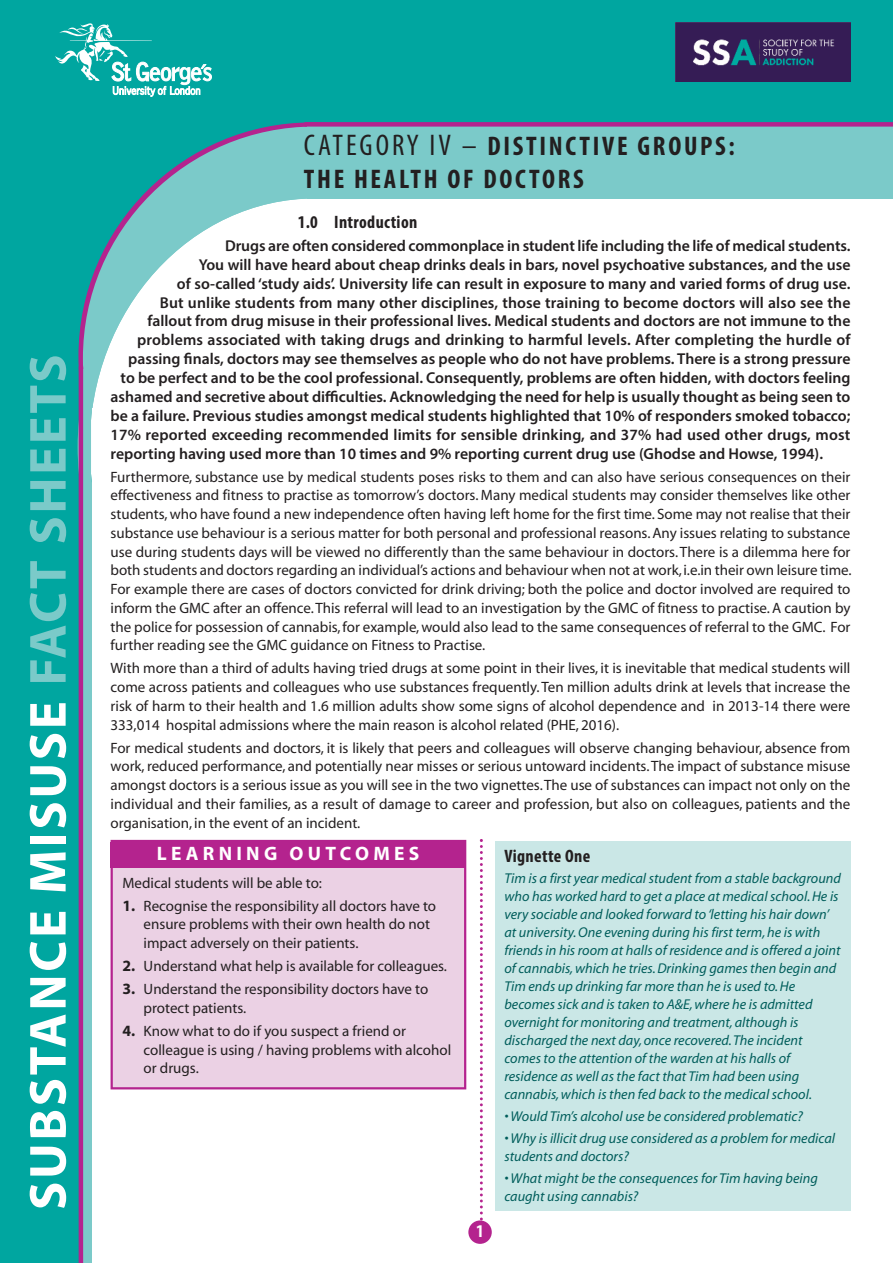
<style>
.page{position:relative;width:893px;height:1263px;background:#00a6a0}
.page>*{position:absolute;margin:0;border:0;box-sizing:border-box;transform-origin:0 0}
.t1{font:700 52.5px "Myriad";letter-spacing:.05em;color:#fff}
.t2{font:700 condensed 27px/33px "Myriad Pro";letter-spacing:.1em;color:#231f20}
.t3{font:700 19.5px "Myriad Pro";letter-spacing:.22em;color:#fff}
.t4{font:700 condensed 18px "Myriad Pro";letter-spacing:.02em;color:#231f20}
.t5{font:700 condensed 18px "Myriad Pro";color:#fff}
.t6{font:600 15.75px "Myriad Pro";color:#231f20}
.t7{font:15px/18.8px "Myriad";color:#231f20}
.t8{font:italic 14.25px/18px "Myriad";color:#005d5b}
.s1{color:#7bcac9}
.s2{font-weight:400;font-size:30px}
.s3{font-weight:700;font-size:15.75px}
</style>
<div class="page">
<svg style="left:55px;top:23px;width:157px;height:73px"></svg>
<svg style="left:152px;top:127px;width:155px;height:59px"></svg>
<svg style="left:78px;top:186px;width:229px;height:521px;background:#c9e6e8"></svg>
<div style="left:92px;top:408px;width:282px;height:855px;background:#fff"></div>
<div style="left:307px;top:126px;width:586px;height:75px;background:#7bcac9"></div>
<div style="left:304px;top:199px;width:589px;height:1064px;background:#fff"></div>
<svg style="left:83px;top:369px;width:8px;height:894px;background:#7cc4c7"></svg>
<svg style="left:480px;top:839px;width:3px;height:381px"></svg>
<div style="left:304px;top:122px;width:589px;height:5px;background:#b4238e"></div>
<hr style="left:79px;top:366px;width:4px;height:897px;background:#b4238e">
<div style="left:87px;top:490px;width:5px;height:773px;background:#7bcac9"></div>
<img style="left:676px;top:23px;width:174px;height:58px">
<div style="left:113px;top:842px;width:351px;height:245px;background:#ebd1e4"></div>
<div style="left:111px;top:840px;width:355px;height:249px;border:2px solid #b4238e"></div>
<div style="left:468px;top:1220px;width:24px;height:24px;background:#b4238e;border-radius:50%"></div>
<div style="left:111px;top:842px;width:355px;height:26px;background:#b4238e"></div>
<div style="left:495px;top:840px;width:355px;height:370px;background:#cae7e6"></div>
<h1 class="t1" style="left:28px;top:1210px;width:857px;rotate:-90deg">SUBSTANCE MISUSE <span class="s1">FACT SHEETS</span></h1>
<h2 class="t2" style="left:304px;top:132px;width:433px"><span class="s2">CATEGORY IV –</span> DISTINCTIVE GROUPS:<br>THE HEALTH OF DOCTORS</h2>
<p class="t4" style="left:298px;top:216px;width:121px">1.0 Introduction</p>
<p class="t6" style="left:225px;top:240px;width:627px">Drugs are often considered commonplace in student life including the life of medical students.</p>
<p class="t6" style="left:199px;top:259px;width:653px">You will have heard about cheap drinks deals in bars, novel psychoative substances, and the use</p>
<p class="t6" style="left:177px;top:278px;width:675px">of so-called ‘study aids’. University life can result in exposure to many and varied forms of drug use.</p>
<p class="t6" style="left:160px;top:296px;width:692px">But unlike students from many other disciplines, those training to become doctors will also see the</p>
<p class="t6" style="left:147px;top:315px;width:704px">fallout from drug misuse in their professional lives. Medical students and doctors are not immune to the</p>
<p class="t6" style="left:137px;top:334px;width:715px">problems associated with taking drugs and drinking to harmful levels. After completing the hurdle of</p>
<p class="t6" style="left:128px;top:353px;width:724px">passing finals, doctors may see themselves as people who do not have problems. There is a strong pressure</p>
<p class="t6" style="left:121px;top:371px;width:731px">to be perfect and to be the cool professional. Consequently, problems are often hidden, with doctors feeling</p>
<p class="t6" style="left:111px;top:391px;width:741px">ashamed and secretive about difficulties. Acknowledging the need for help is usually thought as being seen to</p>
<p class="t6" style="left:111px;top:410px;width:741px">be a failure. Previous studies amongst medical students highlighted that 10% of responders smoked tobacco;</p>
<p class="t6" style="left:111px;top:429px;width:741px">17% reported exceeding recommended limits for sensible drinking, and 37% had used other drugs, most</p>
<p class="t6" style="left:111px;top:447px;width:714px">reporting having used more than 10 times and 9% reporting current drug use (Ghodse and Howse, 1994).</p>
<p class="t7" style="left:111px;top:468px;width:742px;text-align:justify">Furthermore, substance use by medical students poses risks to them and can also have serious consequences on their effectiveness and fitness to practise as tomorrow’s doctors. Many medical students may consider themselves like other students,who have found a new independence often having left home for the first time. Some may not realise that their substance use behaviour is a serious matter for both personal and professional reasons.Any issues relating to substance use during students days will be viewed no differently than the same behaviour in doctors.There is a dilemma here for both students and doctors regarding an individual’s actions and behaviour when not at work,i.e.in their own leisure time.<br>For example there are cases of doctors convicted for drink driving; both the police and doctor involved are required to inform the GMC after an offence.This referral will lead to an investigation by the GMC of fitness to practise.A caution by the police for possession of cannabis,for example,would also lead to the same consequences of referral to the GMC. For further reading see the GMC guidance on Fitness to Practise.</p>
<p class="t7" style="left:111px;top:660px;width:741px;text-align:justify">With more than a third of adults having tried drugs at some point in their lives, it is inevitable that medical students will come across patients and colleagues who use substances frequently.Ten million adults drink at levels that increase the risk of harm to their health and 1.6 million adults show some signs of alcohol dependence and in 2013-14 there were 333,014 hospital admissions where the main reason is alcohol related (PHE, 2016).</p>
<p class="t7" style="left:111px;top:739px;width:741px;text-align:justify">For medical students and doctors, it is likely that peers and colleagues will observe changing behaviour, absence from work,reduced performance, and potentially near misses or serious untoward incidents.The impact of substance misuse amongst doctors is a serious issue as you will see in the two vignettes.The use of substances can impact not only on the individual and their families, as a result of damage to career and profession, but also on colleagues, patients and the organisation, in the event of an incident.</p>
<p class="t4" style="left:504px;top:850px;width:87px">Vignette One</p>
<p class="t8" style="left:504px;top:870px;width:338px">Tim is a first year medical student from a stable background who has worked hard to get a place at medical school.He is very sociable and looked forward to‘letting his hair down’ at university.One evening during his first term,he is with friends in his room at halls of residence and is offered a joint of cannabis,which he tries.Drinking games then begin and Tim ends up drinking far more than he is used to.He becomes sick and is taken to A&amp;E,where he is admitted overnight for monitoring and treatment,although is discharged the next day,once recovered.The incident comes to the attention of the warden at his halls of residence as well as the fact that Tim had been using cannabis,which is then fed back to the medical school.</p>
<p class="t8" style="left:504px;top:1108px;width:300px">• Would Tim’s alcohol use be considered problematic?</p>
<p class="t8" style="left:504px;top:1130px;width:332px">• Why is illicit drug use considered as a problem for medical students and doctors?</p>
<p class="t8" style="left:504px;top:1171px;width:315px">• What might be the consequences for Tim having being caught using cannabis?</p>
<h3 class="t3" style="left:157px;top:846px;width:264px">LEARNING OUTCOMES</h3>
<p class="t7" style="left:122px;top:874px;width:201px">Medical students will be able to:</p>
<p class="t7" style="left:144px;top:897px;width:294px;text-indent:-21px"><span class="s3">1.</span> Recognise the responsibility all doctors have to ensure problems with their own health do not impact adversely on their patients.</p>
<p class="t7" style="left:122px;top:958px;width:326px"><span class="s3">2.</span> Understand what help is available for colleagues.</p>
<p class="t7" style="left:144px;top:981px;width:286px;text-indent:-21px"><span class="s3">3.</span> Understand the responsibility doctors have to protect patients.</p>
<p class="t7" style="left:144px;top:1023px;width:309px;text-indent:-21px"><span class="s3">4.</span> Know what to do if you suspect a friend or colleague is using / having problems with alcohol or drugs.</p>
<p class="t5" style="left:476px;top:1224px;width:9px">1</p>
</div>
